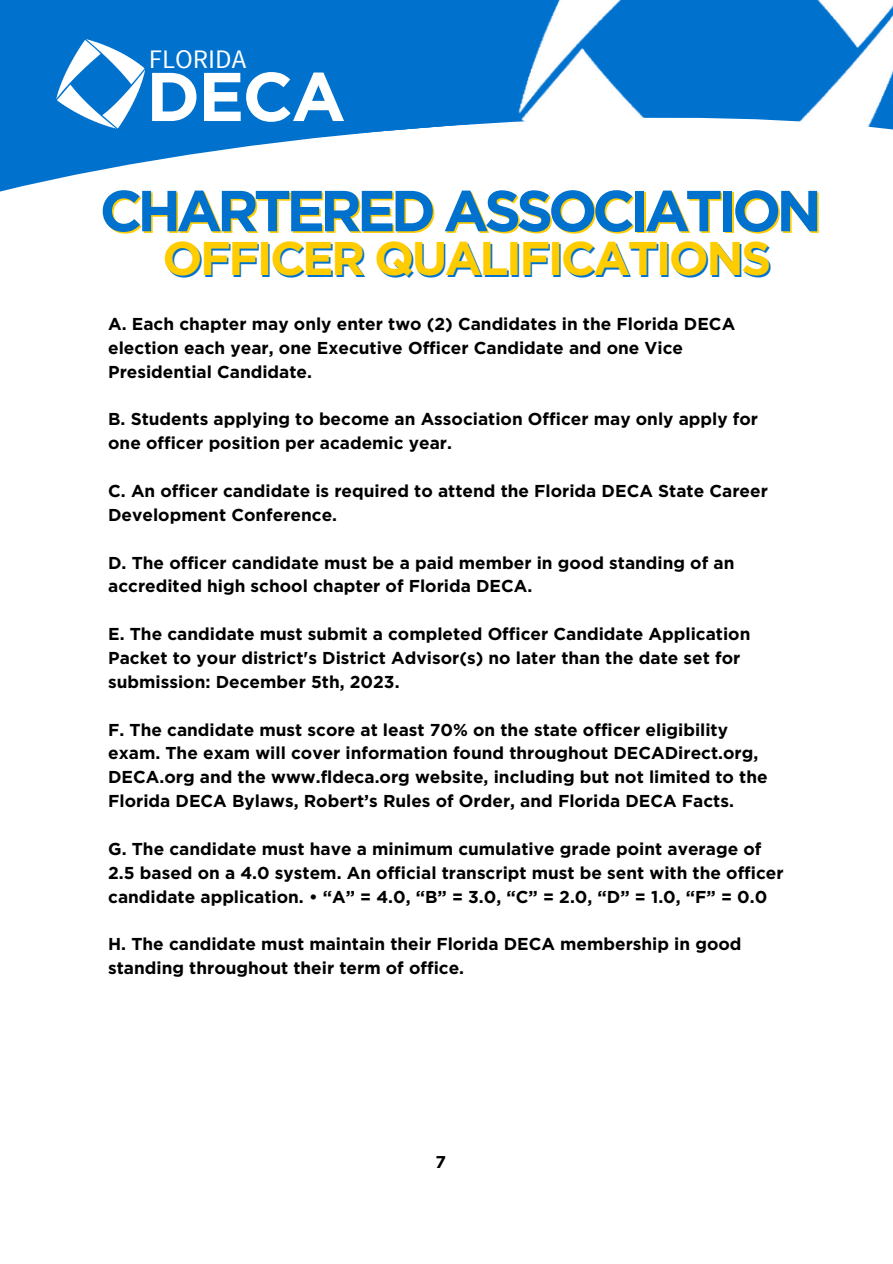
<style>
.page{position:relative;width:893px;height:1264px;background:#fff}
.page>*{position:absolute;margin:0;border:0;box-sizing:border-box;transform-origin:0 0}
.t1{font:700 68.7px "Gotham";color:#fff}
.t2{font:700 57.75px "Gotham";letter-spacing:-.085em;color:#0072ce}
.t3{font:700 47.25px "Gotham";letter-spacing:-.055em;color:#fc0}
.t4{font:26.7px "Source Sans Pro";color:#fff}
.t5{font:700 17.25px/23.9px "Gotham";color:#000}
.t6{font:700 17.1px "Gotham";color:#000}
</style>
<div class="page">
<div style="left:0;top:0;width:892px;height:219px;background:#0072ce"></div>
<svg style="left:0;top:122px;width:504px;height:97px;fill:#fff"></svg>
<img style="left:54px;top:39px;width:94px;height:92px">
<img style="left:504px;top:0;width:388px;height:219px">
<p class="t4" style="left:149px;top:41px;width:99px">FLORIDA</p>
<p class="t1" style="left:146px;top:66px;width:201px">DECA</p>
<p class="t2" style="left:100px;top:185px;width:723px">CHARTERED ASSOCIATION</p>
<p class="t3" style="left:162px;top:238px;width:610px">OFFICER QUALIFICATIONS</p>
<p class="t5" style="left:108px;top:313px;width:628px">A. Each chapter may only enter two (2) Candidates in the Florida DECA election each year, one Executive Officer Candidate and one Vice<br>Presidential Candidate.</p>
<p class="t5" style="left:108px;top:408px;width:651px">B. Students applying to become an Association Officer may only apply for one officer position per academic year.</p>
<p class="t5" style="left:108px;top:480px;width:661px">C. An officer candidate is required to attend the Florida DECA State Career<br>Development Conference.</p>
<p class="t5" style="left:108px;top:551px;width:627px">D. The officer candidate must be a paid member in good standing of an accredited high school chapter of Florida DECA.</p>
<p class="t5" style="left:108px;top:623px;width:643px">E. The candidate must submit a completed Officer Candidate Application<br>Packet to your district's District Advisor(s) no later than the date set for submission: December 5th, 2023.</p>
<p class="t5" style="left:108px;top:718px;width:661px">F. The candidate must score at least 70% on the state officer eligibility exam. The exam will cover information found throughout DECADirect.org, DECA.org and the www.fldeca.org website, including but not limited to the Florida DECA Bylaws, Robert’s Rules of Order, and Florida DECA Facts.</p>
<p class="t5" style="left:108px;top:837px;width:677px">G. The candidate must have a minimum cumulative grade point average of<br>2.5 based on a 4.0 system. An official transcript must be sent with the officer candidate application. • “A” = 4.0, “B” = 3.0, “C” = 2.0, “D” = 1.0, “F” = 0.0</p>
<p class="t5" style="left:108px;top:933px;width:634px">H. The candidate must maintain their Florida DECA membership in good standing throughout their term of office.</p>
<p class="t6" style="left:435px;top:1154px;width:12px">7</p>
</div>
